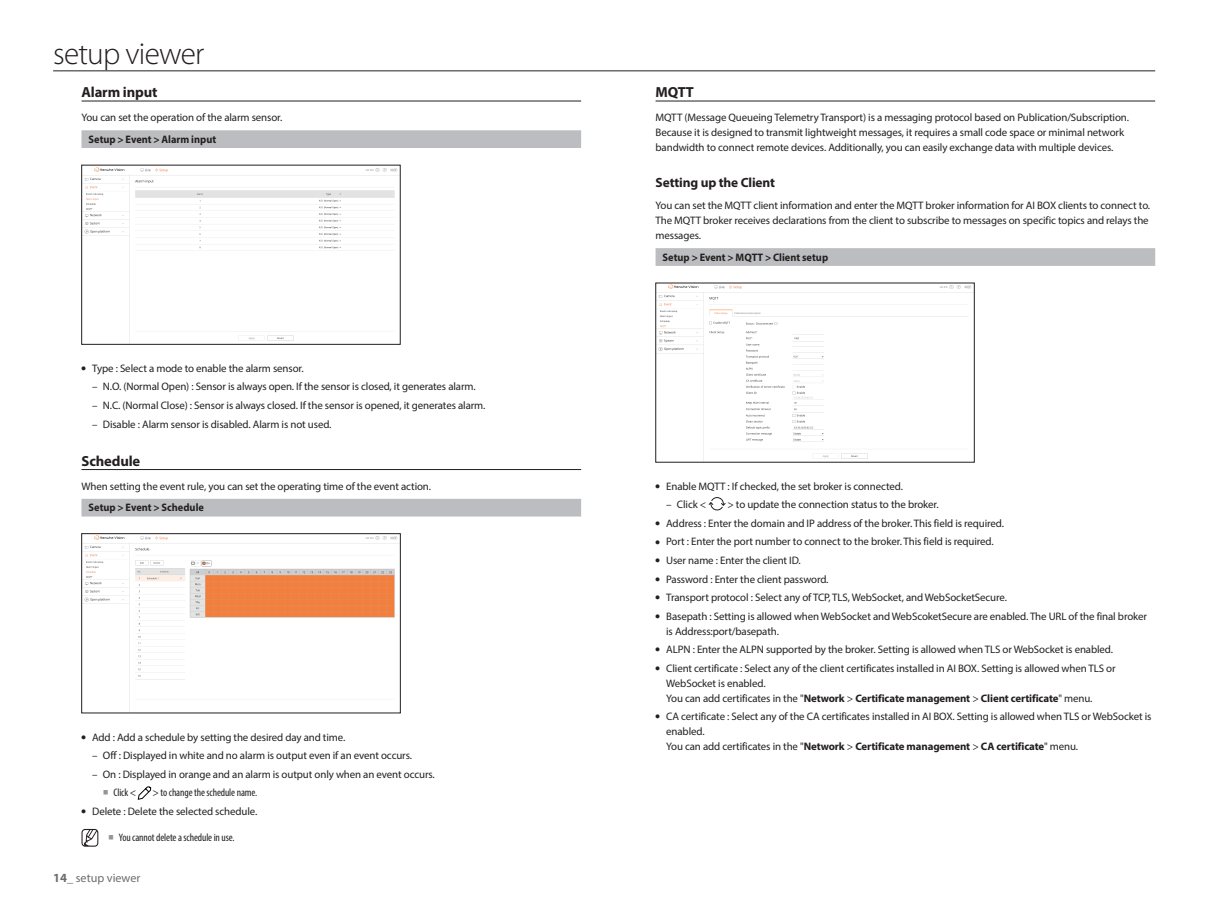
<style>
.page{position:relative;width:1219px;height:911px;background:#fff}
.page>*{position:absolute;margin:0;border:0;box-sizing:border-box;transform-origin:0 0}
.t1{font:300 31.25px "Myriad Pro";letter-spacing:-.025em;color:#231f20}
.t2{font:700 14.62px "Myriad Pro";letter-spacing:-.01em;color:#231f20}
.t3{font:700 13.38px "Myriad Pro";letter-spacing:-.01em;color:#231f20}
.t4{font:12.12px "Myriad Pro";color:#6c6d70}
.t5{font:10.88px/15px "Myriad Pro";letter-spacing:-.01em;color:#231f20}
.t6{font:700 10.88px "Myriad Pro";color:#231f20;scale:.95 1}
.t7{font:condensed 10.88px "Myriad Pro";letter-spacing:-.01em;color:#231f20}
.s1{font-family:"Noto Sans CJ Kkr";font-weight:100;font-size:12.5px;color:#939598}
.s2{font-stretch:condensed}
.s3{font-family:"Noto Sans CJ Kkr";font-weight:100;font-stretch:normal;font-size:12.5px;color:#939598}
.s4{font-weight:700;font-size:12.5px}
.s5{font-weight:700}
</style>
<div class="page">
<hr style="left:53px;top:71px;width:1102px;height:1px;background:#231f20">
<hr style="left:81px;top:101px;width:500px;height:1px;background:#231f20">
<div style="left:81px;top:130px;width:500px;height:18px;background:#bcbdc0"></div>
<hr style="left:81px;top:469px;width:500px;height:1px;background:#231f20">
<div style="left:81px;top:499px;width:500px;height:17px;background:#bcbdc0"></div>
<img style="left:83px;top:167px;width:315px;height:175px">
<img style="left:83px;top:535px;width:315px;height:176px">
<div style="left:81px;top:533px;width:319px;height:180px;border:1px solid #231f20"></div>
<svg style="left:138px;top:786px;width:13px;height:13px"></svg>
<svg style="left:81px;top:829px;width:17px;height:17px"></svg>
<hr style="left:656px;top:101px;width:499px;height:1px;background:#231f20">
<div style="left:656px;top:248px;width:499px;height:18px;background:#bcbdc0"></div>
<img style="left:658px;top:285px;width:314px;height:175px">
<svg style="left:708px;top:497px;width:18px;height:13px"></svg>
<h1 class="t1" style="left:53px;top:34px;width:153px">setup viewer</h1>
<h2 class="t2" style="left:81px;top:83px;width:78px">Alarm input</h2>
<p class="t5" style="left:81px;top:110px;width:202px">You can set the operation of the alarm sensor.</p>
<p class="t6" style="left:89px;top:132px;width:136px">Setup &gt; Event &gt; Alarm input</p>
<p class="t5" style="left:81px;top:360px;width:224px"><sup>●</sup> Type : Select a mode to enable the alarm sensor.</p>
<p class="t5" style="left:92px;top:379px;width:385px">– N.O. (Normal Open) : Sensor is always open. If the sensor is closed, it generates alarm.</p>
<p class="t5" style="left:92px;top:398px;width:395px">– N.C. (Normal Close) : Sensor is always closed. If the sensor is opened, it generates alarm.</p>
<p class="t5" style="left:92px;top:416px;width:241px">– Disable : Alarm sensor is disabled. Alarm is not used.</p>
<h2 class="t2" style="left:81px;top:451px;width:60px">Schedule</h2>
<p class="t5" style="left:81px;top:478px;width:351px">When setting the event rule, you can set the operating time of the event action.</p>
<p class="t6" style="left:89px;top:500px;width:123px">Setup &gt; Event &gt; Schedule</p>
<p class="t5" style="left:81px;top:729px;width:265px"><sup>●</sup> Add : Add a schedule by setting the desired day and time.</p>
<p class="t5" style="left:92px;top:747px;width:321px">– Off : Displayed in white and no alarm is output even if an event occurs.</p>
<p class="t5" style="left:103px;top:764px;width:334px;line-height:18.5px;text-indent:-11px">– On : Displayed in orange and an alarm is output only when an event occurs.<span class="s1">￭</span> <span class="s2">Click &lt;</span></p>
<p class="t7" style="left:153px;top:786px;width:106px">&gt; to change the schedule name.</p>
<p class="t5" style="left:81px;top:803px;width:177px"><sup>●</sup> Delete : Delete the selected schedule.</p>
<p class="t7" style="left:108px;top:831px;width:128px"><span class="s3">￭</span> You cannot delete a schedule in use.</p>
<p class="t4" style="left:53px;top:871px;width:89px"><span class="s4">14_</span> setup viewer</p>
<h2 class="t2" style="left:656px;top:83px;width:40px">MQTT</h2>
<p class="t5" style="left:656px;top:110px;width:475px">MQTT (Message Queueing Telemetry Transport) is a messaging protocol based on Publication/Subscription.<br>Because it is designed to transmit lightweight messages, it requires a small code space or minimal network bandwidth to connect remote devices. Additionally, you can easily exchange data with multiple devices.</p>
<p class="t3" style="left:656px;top:174px;width:121px">Setting up the Client</p>
<p class="t5" style="left:656px;top:198px;width:496px">You can set the MQTT client information and enter the MQTT broker information for AI BOX clients to connect to.<br>The MQTT broker receives declarations from the client to subscribe to messages on specific topics and relays the messages.</p>
<p class="t6" style="left:663px;top:250px;width:176px">Setup &gt; Event &gt; MQTT &gt; Client setup</p>
<p class="t5" style="left:656px;top:478px;width:249px"><sup>●</sup> Enable MQTT : If checked, the set broker is connected.</p>
<p class="t5" style="left:666px;top:497px;width:42px">– Click &lt;</p>
<p class="t5" style="left:727px;top:497px;width:213px">&gt; to update the connection status to the broker.</p>
<p class="t5" style="left:656px;top:515px;width:350px"><sup>●</sup> Address : Enter the domain and IP address of the broker. This field is required.</p>
<p class="t5" style="left:656px;top:534px;width:340px"><sup>●</sup> Port : Enter the port number to connect to the broker. This field is required.</p>
<p class="t5" style="left:656px;top:552px;width:147px"><sup>●</sup> User name : Enter the client ID.</p>
<p class="t5" style="left:656px;top:571px;width:174px"><sup>●</sup> Password : Enter the client password.</p>
<p class="t5" style="left:656px;top:590px;width:353px"><sup>●</sup> Transport protocol : Select any of TCP, TLS, WebSocket, and WebSocketSecure.</p>
<p class="t5" style="left:666px;top:608px;width:482px;text-indent:-11px"><sup>●</sup> Basepath : Setting is allowed when WebSocket and WebScoketSecure are enabled. The URL of the final broker is Address:port/basepath.</p>
<p class="t5" style="left:656px;top:642px;width:459px"><sup>●</sup> ALPN : Enter the ALPN supported by the broker. Setting is allowed when TLS or WebSocket is enabled.</p>
<p class="t5" style="left:666px;top:660px;width:451px;text-indent:-11px"><sup>●</sup> Client certificate : Select any of the client certificates installed in AI BOX. Setting is allowed when TLS or<br>WebSocket is enabled.<br>You can add certificates in the "<span class="s5">Network</span> &gt; <span class="s5">Certificate management</span> &gt; <span class="s5">Client certificate</span>" menu.</p>
<p class="t5" style="left:666px;top:709px;width:487px;text-indent:-11px"><sup>●</sup> CA certificate : Select any of the CA certificates installed in AI BOX. Setting is allowed when TLS or WebSocket is enabled.<br>You can add certificates in the "<span class="s5">Network</span> &gt; <span class="s5">Certificate management</span> &gt; <span class="s5">CA certificate</span>" menu.</p>
</div>
